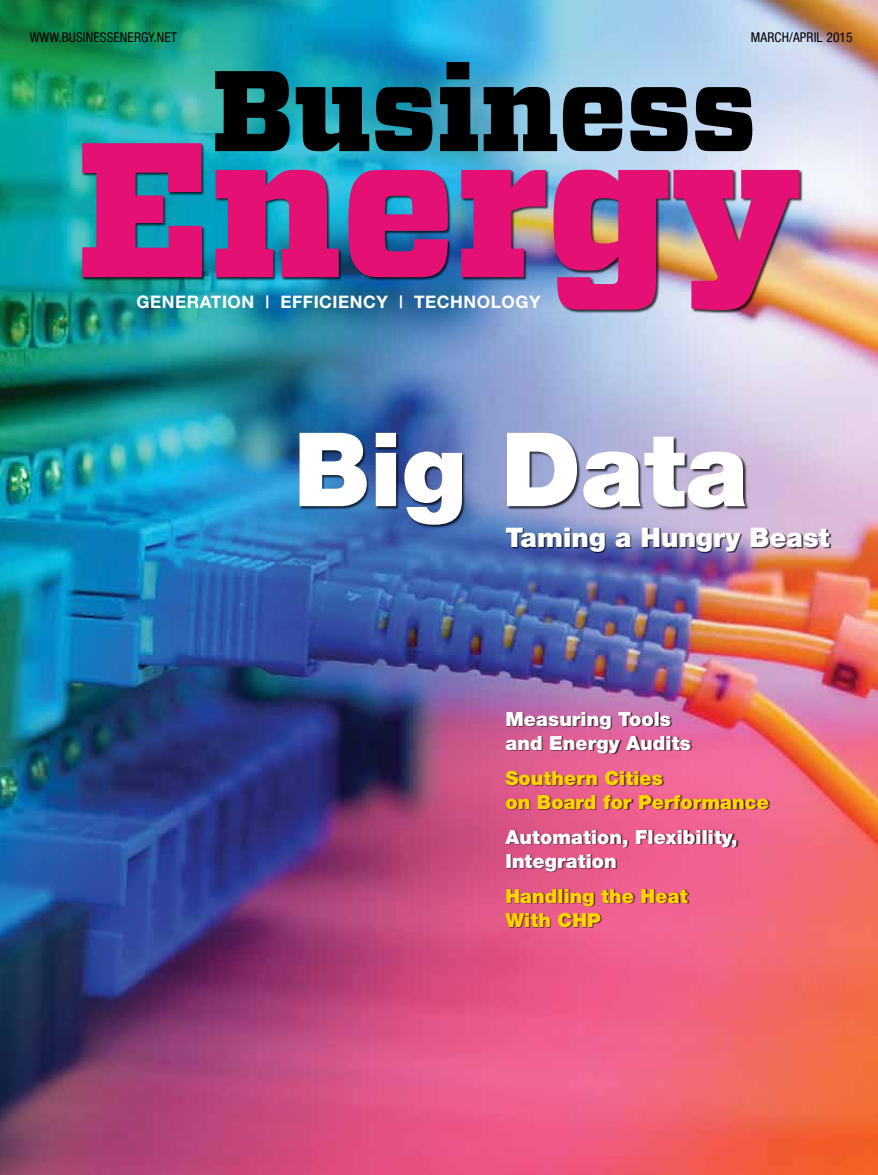
<style>
.page{position:relative;width:878px;height:1175px;background:#fff}
.page>*{position:absolute;margin:0;border:0;box-sizing:border-box;transform-origin:0 0}
.t1{font:900 191.4px "Vitesse";color:#e41073}
.t2{font:900 114.15px "Vitesse";color:#000}
.t3{font:900 102.6px "Helvetica Neue";color:#fff}
.t4{font:900 27px "Helvetica Neue";color:#fff}
.t5{font:900 19.5px/24px "Helvetica Neue";color:#fff}
.t6{font:900 19.5px/24px "Helvetica Neue";color:#ffd400}
.t7{font:700 17.25px "Helvetica Neue";letter-spacing:.03em;color:#fff}
.t8{font:condensed 13.5px "Helvetica Neue";letter-spacing:.01em;color:#000}
</style>
<div class="page">
<img style="left:0;top:0;width:878px;height:1174px">
<div style="left:82px;top:144px;width:721px;height:170px;background:#000;opacity:.75"></div>
<div style="left:505px;top:712px;width:265px;height:216px;background:#000;opacity:.75"></div>
<div style="left:300px;top:433px;width:449px;height:96px;background:#000;opacity:.75"></div>
<div style="left:507px;top:528px;width:324px;height:26px;background:#000;opacity:.75"></div>
<p class="t8" style="left:30px;top:29px;width:149px">WWW.BUSINESSENERGY.NET</p>
<p class="t8" style="left:750px;top:29px;width:103px">MARCH/APRI L 2015</p>
<h2 class="t2" style="left:212px;top:34px;width:545px">Business</h2>
<h1 class="t1" style="left:77px;top:81px;width:725px">Energy</h1>
<p class="t7" style="left:136px;top:291px;width:405px">GENERATION | EFFICIENCY | TECHNOLOGY</p>
<h3 class="t3" style="left:294px;top:408px;width:456px">Big Data</h3>
<h3 class="t4" style="left:505px;top:522px;width:325px">Taming a Hungry Beast</h3>
<p class="t5" style="left:505px;top:707px;width:187px">Measuring Tools and Energy Audits</p>
<p class="t6" style="left:505px;top:765px;width:265px">Southern Cities<br>on Board for Performance</p>
<p class="t5" style="left:505px;top:824px;width:233px">Automation, Flexibility,<br>Integration</p>
<p class="t6" style="left:505px;top:883px;width:184px">Handling the Heat<br>With CHP</p>
</div>
